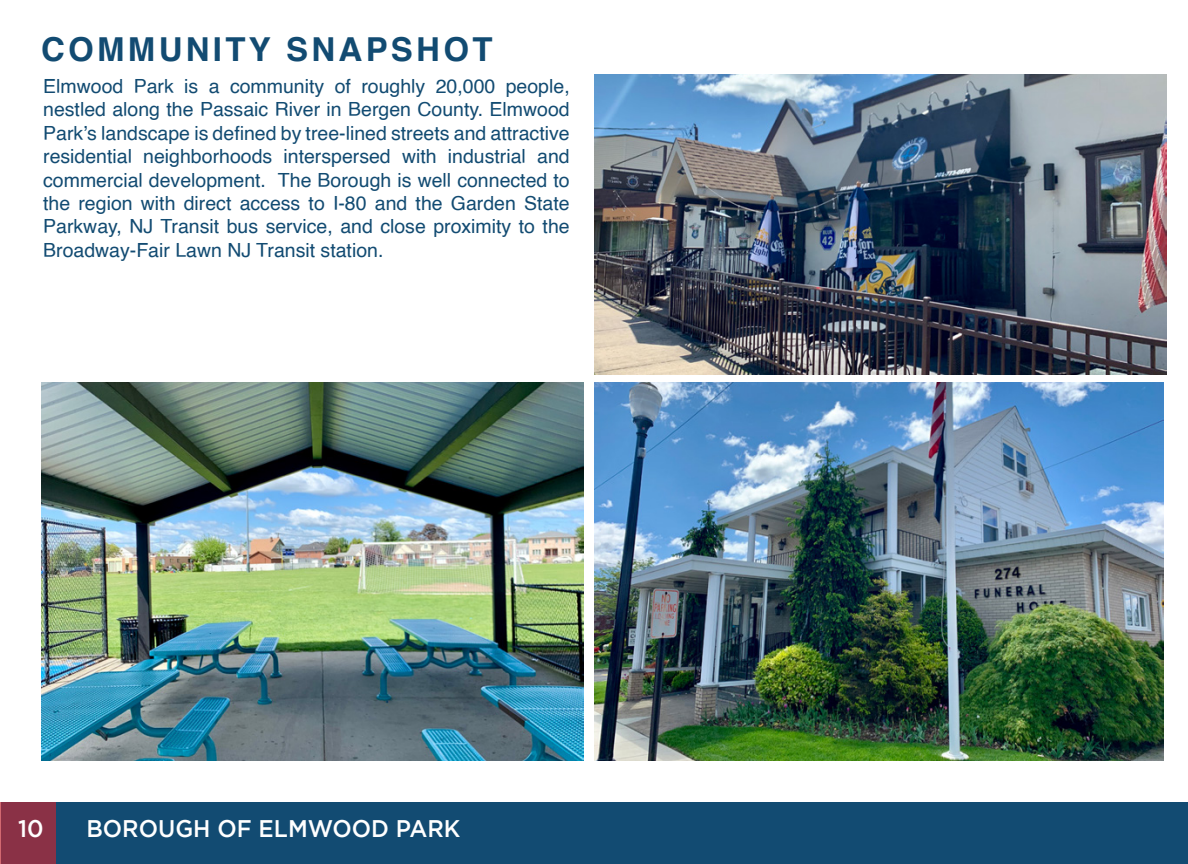
<style>
.page{position:relative;width:1188px;height:864px;background:#fff}
.page>*{position:absolute;margin:0;border:0;box-sizing:border-box;transform-origin:0 0}
.t1{font:700 33px "Helvetica";letter-spacing:.1em;color:#124b72}
.t2{font:500 24px "Gotham";color:#fff;scale:.95 1}
.t3{font:19.5px/23.4px "Helvetica";color:#124b72;text-align:justify}
</style>
<div class="page">
<img style="left:594px;top:74px;width:572px;height:301px">
<img style="left:41px;top:382px;width:542px;height:378px">
<img style="left:594px;top:382px;width:570px;height:378px">
<div style="left:1px;top:802px;width:1187px;height:62px;background:#124b72"></div>
<div style="left:0;top:802px;width:56px;height:62px;background:#8a3146"></div>
<h1 class="t1" style="left:41px;top:23px;width:453px">COMMUNITY SNAPSHOT</h1>
<p class="t3" style="left:43px;top:75px;width:528px">Elmwood Park is a community of roughly 20,000 people, nestled along the Passaic River in Bergen County. Elmwood Park’s landscape is defined by tree-lined streets and attractive residential neighborhoods interspersed with industrial and commercial development. The Borough is well connected to the region with direct access to I-80 and the Garden State Parkway, NJ Transit bus service, and close proximity to the Broadway-Fair Lawn NJ Transit station.</p>
<p class="t2" style="left:18px;top:815px;width:28px">10</p>
<p class="t2" style="left:86px;top:815px;width:395px">BOROUGH OF ELMWOOD PARK</p>
</div>
